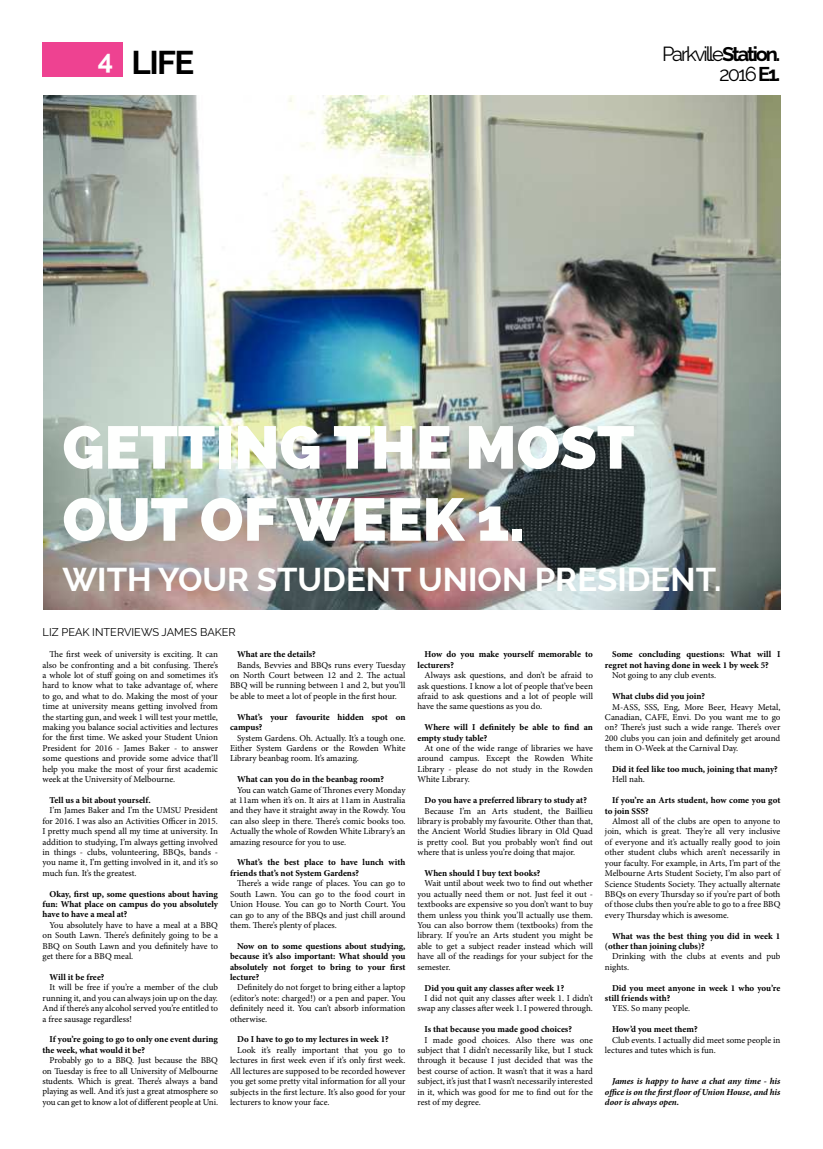
<style>
.page{position:relative;width:823px;height:1149px;background:#fff}
.page>*{position:absolute;margin:0;border:0;box-sizing:border-box;transform-origin:0 0}
.t1{font:800 60px/72px "Raleway";color:#fefffe}
.t2{font:700 33px "Raleway";color:#fefffe}
.t3{font:700 33px "Raleway";color:#000}
.t4{font:20px/20px "Raleway";letter-spacing:-.1em;color:#000;text-align:right}
.t5{font:11px "Raleway";color:#000}
.t6{font:9px/10.4px "Minion Pro";letter-spacing:-.005em;color:#000;text-align:justify}
.t7{font:700 9px/10.4px "Minion Pro";letter-spacing:-.005em;color:#000}
.t8{font:italic 700 9px/10.4px "Minion Pro";letter-spacing:-.005em;color:#000;text-align:justify}
.s1{font-size:27px;color:#fefffe}
.s2{font-weight:700}
</style>
<div class="page">
<img style="left:43px;top:95px;width:737px;height:514px">
<div style="left:43px;top:43px;width:80px;height:34px;background:#ee4291"></div>
<h2 class="t3" style="left:98px;top:43px;width:98px"><span class="s1">4</span> LIFE</h2>
<h3 class="t4" style="left:661px;top:45px;width:120px">Parkville<span class="s2">Station.<br></span>2016 <span class="s2">E1.</span></h3>
<h1 class="t1" style="left:62px;top:412px;width:573px">GETTING THE MOST<br>OUT OF WEEK 1.</h1>
<h2 class="t2" style="left:62px;top:560px;width:660px">WITH YOUR STUDENT UNION PRESIDENT.</h2>
<p class="t5" style="left:43px;top:627px;width:195px">LIZ PEAK INTERVIEWS JAMES BAKER</p>
<p class="t6" style="left:43px;top:649px;width:177px;text-indent:7px">he irst week of university is exciting. It can also be confronting and a bit confusing. here’s a whole lot of stuf going on and sometimes it’s hard to know what to take advantage of, where to go, and what to do. Making the most of your time at university means getting involved from the starting gun, and week 1 will test your mettle, making you balance social activities and lectures for the irst time. We asked your Student Union President for 2016 - James Baker - to answer some questions and provide some advice that’ll help you make the most of your irst academic week at the University of Melbourne.</p>
<p class="t7" style="left:50px;top:795px;width:102px">Tell us a bit about yourself.</p>
<p class="t6" style="left:43px;top:805px;width:177px;text-indent:7px">I’m James Baker and I’m the UMSU President for 2016. I was also an Activities Oicer in 2015.<br>I pretty much spend all my time at university. In addition to studying, I’m always getting involved in things - clubs, volunteering, BBQs, bands - you name it, I’m getting involved in it, and it’s so much fun. It’s the greatest.</p>
<p class="t7" style="left:43px;top:889px;width:177px;text-align:justify;text-indent:7px">Okay, irst up, some questions about having fun: What place on campus do you absolutely have to have a meal at?</p>
<p class="t6" style="left:43px;top:920px;width:177px;text-indent:7px">You absolutely have to have a meal at a BBQ on South Lawn. here’s deinitely going to be a BBQ on South Lawn and you deinitely have to get there for a BBQ meal.</p>
<p class="t7" style="left:50px;top:972px;width:56px">Will it be free?</p>
<p class="t6" style="left:43px;top:982px;width:177px;text-indent:7px">It will be free if you’re a member of the club running it, and you can always join up on the day.<br>And if there’s any alcohol served you’re entitled to a free sausage regardless!</p>
<p class="t7" style="left:43px;top:1034px;width:177px;text-indent:7px">If you’re going to go to only one event during the week, what would it be?</p>
<p class="t6" style="left:43px;top:1055px;width:177px;text-indent:7px">Probably go to a BBQ. Just because the BBQ on Tuesday is free to all University of Melbourne students. Which is great. here’s always a band playing as well. And it’s just a great atmosphere so you can get to know a lot of diferent people at Uni.</p>
<p class="t7" style="left:237px;top:649px;width:80px">What are the details?</p>
<p class="t6" style="left:230px;top:660px;width:177px;text-indent:7px">Bands, Bevvies and BBQs runs every Tuesday on North Court between 12 and 2. he actual BBQ will be running between 1 and 2, but you’ll be able to meet a lot of people in the irst hour.</p>
<p class="t7" style="left:230px;top:712px;width:177px;text-indent:7px">What’s your favourite hidden spot on campus?</p>
<p class="t6" style="left:230px;top:733px;width:177px;text-indent:7px">System Gardens. Oh. Actually. It’s a tough one.<br>Either System Gardens or the Rowden White Library beanbag room. It’s amazing.</p>
<p class="t7" style="left:237px;top:774px;width:148px">What can you do in the beanbag room?</p>
<p class="t6" style="left:230px;top:785px;width:177px;text-indent:7px">You can watch Game of hrones every Monday at 11am when it’s on. It airs at 11am in Australia and they have it straight away in the Rowdy. You can also sleep in there. here’s comic books too.<br>Actually the whole of Rowden White Library’s an amazing resource for you to use.</p>
<p class="t7" style="left:230px;top:857px;width:177px;text-indent:7px">What’s the best place to have lunch with friends that’s not System Gardens?</p>
<p class="t6" style="left:230px;top:878px;width:177px;text-indent:7px">here’s a wide range of places. You can go to South Lawn. You can go to the food court in Union House. You can go to North Court. You can go to any of the BBQs and just chill around them. here’s plenty of places.</p>
<p class="t7" style="left:230px;top:941px;width:177px;text-align:justify;text-indent:7px">Now on to some questions about studying, because it’s also important: What should you absolutely not forget to bring to your irst lecture?</p>
<p class="t6" style="left:230px;top:982px;width:177px;text-indent:7px">Deinitely do not forget to bring either a laptop (editor’s note: charged!) or a pen and paper. You deinitely need it. You can’t absorb information otherwise.</p>
<p class="t7" style="left:237px;top:1034px;width:153px">Do I have to go to my lectures in week 1?</p>
<p class="t6" style="left:230px;top:1045px;width:177px;text-indent:7px">Look it’s really important that you go to lectures in irst week even if it’s only irst week.<br>All lectures are supposed to be recorded however you get some pretty vital information for all your subjects in the irst lecture. It’s also good for your lecturers to know your face.</p>
<p class="t7" style="left:417px;top:649px;width:177px;text-indent:7px">How do you make yourself memorable to lecturers?</p>
<p class="t6" style="left:417px;top:670px;width:177px;text-indent:7px">Always ask questions, and don’t be afraid to ask questions. I know a lot of people that’ve been afraid to ask questions and a lot of people will have the same questions as you do.</p>
<p class="t7" style="left:417px;top:722px;width:177px;text-indent:7px">Where will I deinitely be able to ind an empty study table?</p>
<p class="t6" style="left:417px;top:743px;width:177px;text-indent:7px">At one of the wide range of libraries we have around campus. Except the Rowden White Library - please do not study in the Rowden White Library.</p>
<p class="t7" style="left:424px;top:795px;width:164px">Do you have a preferred library to study at?</p>
<p class="t6" style="left:417px;top:806px;width:177px;text-indent:7px">Because I’m an Arts student, the Baillieu library is probably my favourite. Other than that, the Ancient World Studies library in Old Quad is pretty cool. But you probably won’t ind out where that is unless you’re doing that major.</p>
<p class="t7" style="left:424px;top:868px;width:117px">When should I buy text books?</p>
<p class="t6" style="left:417px;top:878px;width:177px;text-indent:7px">Wait until about week two to ind out whether you actually need them or not. Just feel it out - textbooks are expensive so you don’t want to buy them unless you think you’ll actually use them.<br>You can also borrow them (textbooks) from the library. If you’re an Arts student you might be able to get a subject reader instead which will have all of the readings for your subject for the semester.</p>
<p class="t7" style="left:424px;top:982px;width:141px">Did you quit any classes ater week 1?</p>
<p class="t6" style="left:417px;top:993px;width:177px;text-align:right">I did not quit any classes ater week 1. I didn’t swap any classes ater week 1. I powered through.</p>
<p class="t7" style="left:424px;top:1024px;width:149px">Is that because you made good choices?</p>
<p class="t6" style="left:417px;top:1034px;width:177px;text-indent:7px">I made good choices. Also there was one subject that I didn’t necessarily like, but I stuck through it because I just decided that was the best course of action. It wasn’t that it was a hard subject, it’s just that I wasn’t necessarily interested in it, which was good for me to ind out for the rest of my degree.</p>
<p class="t7" style="left:604px;top:650px;width:177px;text-indent:7px">Some concluding questions: What will I regret not having done in week 1 by week 5?</p>
<p class="t6" style="left:611px;top:670px;width:105px">Not going to any club events.</p>
<p class="t7" style="left:611px;top:691px;width:95px">What clubs did you join?</p>
<p class="t6" style="left:604px;top:702px;width:177px;text-indent:7px">M-ASS, SSS, Eng, More Beer, Heavy Metal, Canadian, CAFE, Envi. Do you want me to go on? here’s just such a wide range. here’s over 200 clubs you can join and deinitely get around them in O-Week at the Carnival Day.</p>
<p class="t7" style="left:611px;top:764px;width:167px">Did it feel like too much, joining that many?</p>
<p class="t6" style="left:611px;top:775px;width:34px">Hell nah.</p>
<p class="t7" style="left:604px;top:795px;width:177px;text-indent:7px">If you’re an Arts student, how come you got to join SSS?</p>
<p class="t6" style="left:604px;top:816px;width:178px;text-indent:7px">Almost all of the clubs are open to anyone to join, which is great. hey’re all very inclusive of everyone and it’s actually really good to join other student clubs which aren’t necessarily in your faculty. For example, in Arts, I’m part of the Melbourne Arts Student Society, I’m also part of Science Students Society. hey actually alternate BBQs on every hursday so if you’re part of both of those clubs then you’re able to go to a free BBQ every hursday which is awesome.</p>
<p class="t7" style="left:604px;top:930px;width:177px;text-indent:7px">What was the best thing you did in week 1 (other than joining clubs)?</p>
<p class="t6" style="left:604px;top:951px;width:177px;text-indent:7px">Drinking with the clubs at events and pub nights.</p>
<p class="t7" style="left:604px;top:982px;width:177px;text-indent:7px">Did you meet anyone in week 1 who you’re still friends with?</p>
<p class="t6" style="left:611px;top:1003px;width:80px">YES. So many people.</p>
<p class="t7" style="left:611px;top:1024px;width:87px">How’d you meet them?</p>
<p class="t6" style="left:604px;top:1035px;width:177px;text-indent:7px">Club events. I actually did meet some people in lectures and tutes which is fun.</p>
<p class="t8" style="left:604px;top:1076px;width:177px;text-indent:7px">James is happy to have a chat any time - his oice is on the irst loor of Union House, and his door is always open.</p>
</div>
